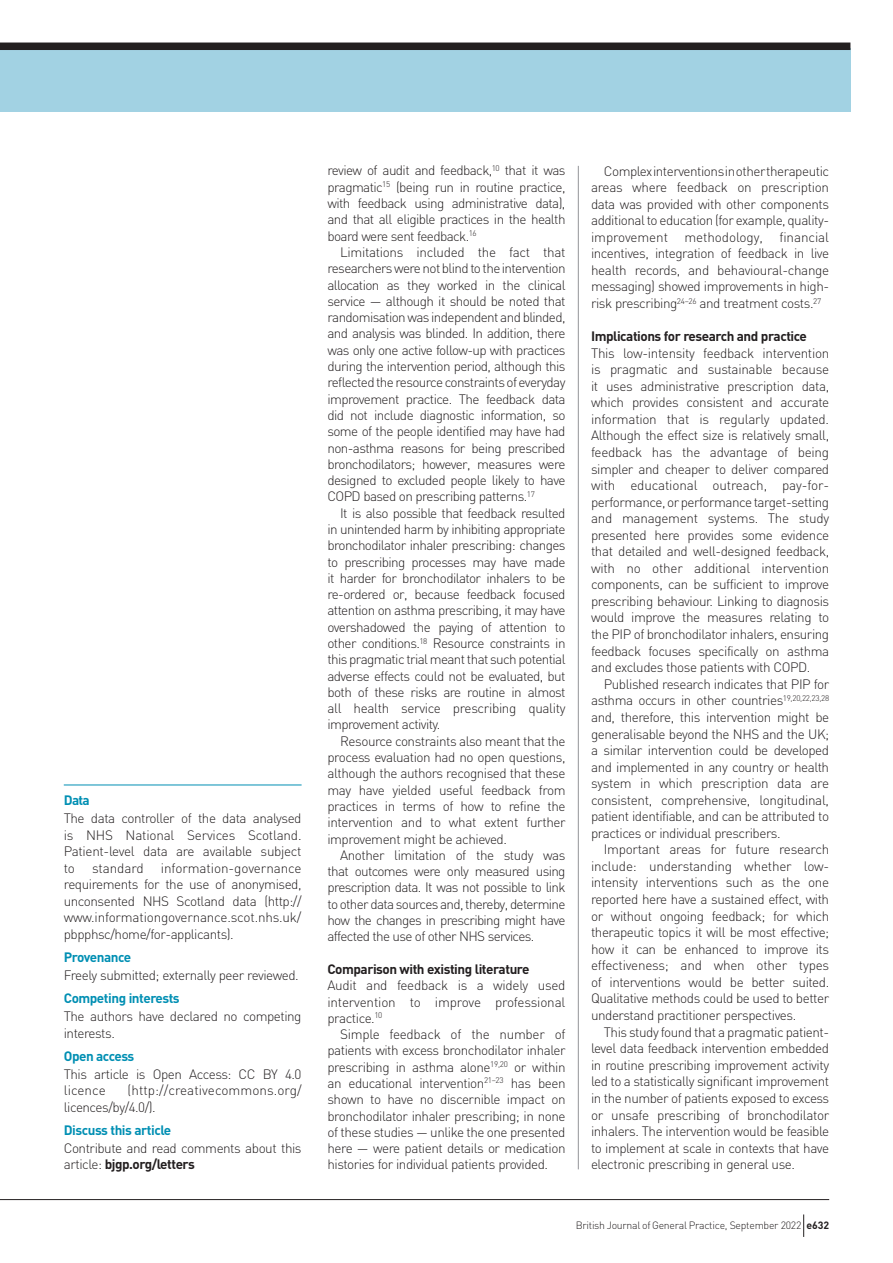
<style>
.page{position:relative;width:893px;height:1263px;background:#fff}
.page>*{position:absolute;margin:0;border:0;box-sizing:border-box;transform-origin:0 0}
.t1{font:300 13.5px/16.5px "DIN";letter-spacing:-.035em;color:#231f20;text-align:justify}
.t2{font:700 13.5px "DIN";letter-spacing:-.035em;color:#231f20}
.t3{font:700 13.5px "DIN";letter-spacing:-.035em;color:#008fb3}
.t4{font:300 13.5px/16.5px "DIN";letter-spacing:.005em;color:#231f20}
.t5{font:300 13.5px "DIN";letter-spacing:-.005em;color:#231f20}
.t6{font:300 10.5px "DIN";letter-spacing:-.025em;color:#231f20}
.s1{font-weight:700}
</style>
<div class="page">
<div style="left:0;top:48px;width:850px;height:64px;background:#a2d2e3"></div>
<div style="left:0;top:43px;width:850px;height:7px;background:#231f20"></div>
<hr style="left:578px;top:166px;width:1px;height:1003px;background:#939598">
<hr style="left:64px;top:785px;width:238px;height:1px;background:#008fb3">
<hr style="left:0;top:1199px;width:829px;height:1px;background:#231f20">
<svg style="left:803px;top:1214px;width:1px;height:23px"></svg>
<p class="t3" style="left:64px;top:791px;width:27px">Data</p>
<p class="t1" style="left:64px;top:810px;width:239px">The data controller of the data analysed is NHS National Services Scotland.<br>Patient-level data are available subject to</p>
<p class="t1" style="left:64px;top:859px;width:239px;text-indent:97px">information-governance requirements for the use of anonymised, unconsented NHS Scotland data (http:// www.informationgovernance.scot.nhs.uk/ pbpphsc/home/for-applicants).</p>
<p class="t3" style="left:64px;top:948px;width:69px">Provenance</p>
<p class="t1" style="left:64px;top:966px;width:237px">Freely submitted; externally peer reviewed.</p>
<p class="t3" style="left:64px;top:989px;width:117px">Competing interests</p>
<p class="t1" style="left:64px;top:1008px;width:239px">The authors have declared no competing interests.</p>
<p class="t3" style="left:64px;top:1047px;width:72px">Open access</p>
<p class="t1" style="left:64px;top:1065px;width:239px">This article is Open Access: CC BY 4.0 licence</p>
<p class="t5" style="left:92px;top:859px;width:53px">standard</p>
<p class="t4" style="left:64px;top:1082px;width:239px;text-indent:64px">(http://creativecommons.org/ licences/by/4.0/).</p>
<p class="t3" style="left:64px;top:1121px;width:109px">Discuss this article</p>
<p class="t1" style="left:64px;top:1140px;width:239px">Contribute and read comments about this article: <span class="s1">bjgp.org/letters</span></p>
<p class="t1" style="left:327px;top:162px;width:240px">review of audit and feedback,<sup>10</sup> that it was pragmatic<sup>15</sup> (being run in routine practice, with feedback using administrative data), and that all eligible practices in the health board were sent feedback.<sup>16</sup></p>
<p class="t1" style="left:327px;top:244px;width:240px;text-indent:13px">Limitations included the fact that researchers were not blind to the intervention allocation as they worked in the clinical service — although it should be noted that randomisation was independent and blinded, and analysis was blinded. In addition, there was only one active follow-up with practices during the intervention period, although this reflected the resource constraints of everyday improvement practice. The feedback data did not include diagnostic information, so some of the people identified may have had non-asthma reasons for being prescribed bronchodilators; however, measures were designed to excluded people likely to have COPD based on prescribing patterns.<sup>17</sup></p>
<p class="t1" style="left:327px;top:504px;width:240px;text-indent:13px">It is also possible that feedback resulted in unintended harm by inhibiting appropriate bronchodilator inhaler prescribing: changes to prescribing processes may have made it harder for bronchodilator inhalers to be re-ordered or, because feedback focused attention on asthma prescribing, it may have overshadowed the paying of attention to other conditions.<sup>18</sup> Resource constraints in this pragmatic trial meant that such potential adverse effects could not be evaluated, but both of these risks are routine in almost all health service prescribing quality improvement activity.</p>
<p class="t1" style="left:327px;top:733px;width:240px;text-indent:13px">Resource constraints also meant that the process evaluation had no open questions, although the authors recognised that these may have yielded useful feedback from practices in terms of how to refine the intervention and to what extent further improvement might be achieved.</p>
<p class="t1" style="left:327px;top:847px;width:240px;text-indent:13px">Another limitation of the study was that outcomes were only measured using prescription data. It was not possible to link to other data sources and, thereby, determine how the changes in prescribing might have affected the use of other NHS services.</p>
<p class="t2" style="left:327px;top:960px;width:204px">Comparison with existing literature</p>
<p class="t1" style="left:327px;top:977px;width:240px">Audit and feedback is a widely used intervention to improve professional practice.<sup>10</sup></p>
<p class="t1" style="left:327px;top:1026px;width:240px;text-indent:13px">Simple feedback of the number of patients with excess bronchodilator inhaler prescribing in asthma alone<sup>19,20</sup> or within an educational intervention<sup>21–23</sup> has been shown to have no discernible impact on bronchodilator inhaler prescribing; in none of these studies — unlike the one presented here — were patient details or medication histories for individual patients provided.</p>
<p class="t1" style="left:591px;top:162px;width:240px;text-indent:13px">Complex interventions in other therapeutic areas where feedback on prescription data was provided with other components additional to education (for example, quality&shy;improvement methodology, financial incentives, integration of feedback in live health records, and behavioural-change messaging) showed improvements in high&shy;risk prescribing<sup>24–26</sup> and treatment costs.<sup>27</sup></p>
<p class="t2" style="left:591px;top:327px;width:217px">Implications for research and practice</p>
<p class="t1" style="left:591px;top:344px;width:240px">This low-intensity feedback intervention is pragmatic and sustainable because it uses administrative prescription data, which provides consistent and accurate information that is regularly updated.<br>Although the effect size is relatively small, feedback has the advantage of being simpler and cheaper to deliver compared with educational outreach, pay-for&shy;performance, or performance target-setting and management systems. The study presented here provides some evidence that detailed and well-designed feedback, with no other additional intervention components, can be sufficient to improve prescribing behaviour. Linking to diagnosis would improve the measures relating to the PIP of bronchodilator inhalers, ensuring feedback focuses specifically on asthma and excludes those patients with COPD.</p>
<p class="t1" style="left:591px;top:675px;width:240px;text-indent:13px">Published research indicates that PIP for asthma occurs in other countries<sup>19,20,22,23,28 </sup>and, therefore, this intervention might be generalisable beyond the NHS and the UK; a similar intervention could be developed and implemented in any country or health system in which prescription data are consistent, comprehensive, longitudinal, patient identifiable, and can be attributed to practices or individual prescribers.</p>
<p class="t1" style="left:591px;top:841px;width:240px;text-indent:13px">Important areas for future research include: understanding whether low&shy;intensity interventions such as the one reported here have a sustained effect, with or without ongoing feedback; for which therapeutic topics it will be most effective; how it can be enhanced to improve its effectiveness; and when other types of interventions would be better suited.<br>Qualitative methods could be used to better understand practitioner perspectives.</p>
<p class="t1" style="left:591px;top:1023px;width:240px;text-indent:13px">This study found that a pragmatic patient&shy;level data feedback intervention embedded in routine prescribing improvement activity led to a statistically significant improvement in the number of patients exposed to excess or unsafe prescribing of bronchodilator inhalers. The intervention would be feasible to implement at scale in contexts that have electronic prescribing in general use.</p>
<p class="t6" style="left:576px;top:1219px;width:255px">British Journal of General Practice, September 2022 <span class="s1">e632</span></p>
</div>
